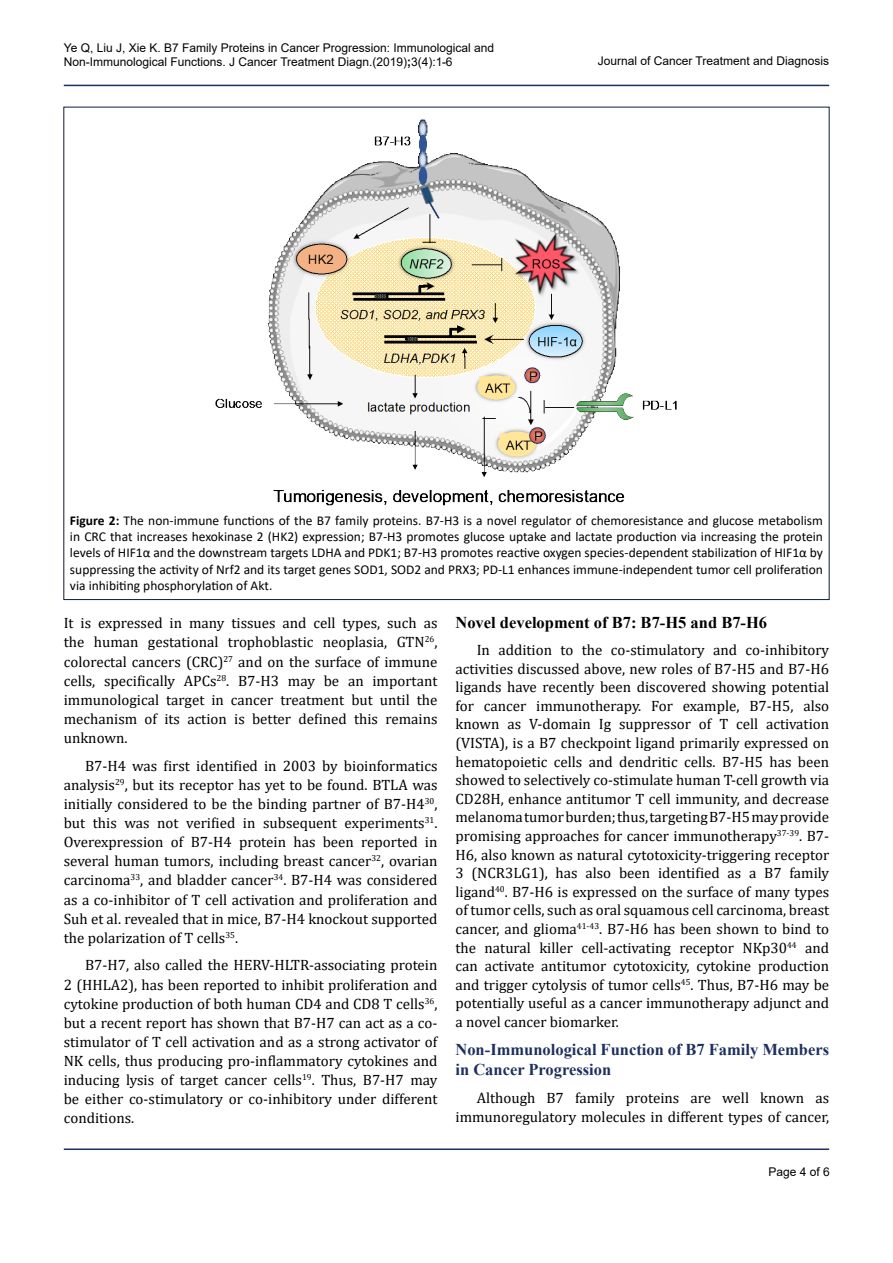
<style>
.page{position:relative;width:893px;height:1263px;background:#fff}
.page>*{position:absolute;margin:0;border:0;box-sizing:border-box;transform-origin:0 0}
.t1{font:700 16.5px/19.8px "Times New Roman";color:#1d2f5e}
.t2{font:700 16.5px "Times New Roman";color:#000}
.t3{font:15px/18.6px "Cambria";color:#000;text-align:justify}
.t4{font:13.5px/16.2px "Calibri";color:#000;text-align:justify}
.t5{font:12px/14.4px "Arial";color:#000}
.s1{font-weight:700}
</style>
<div class="page">
<hr style="left:64px;top:1148px;width:765px;height:2px;background:#1d2f5e">
<hr style="left:64px;top:85px;width:765px;height:1px;background:#1d2f5e">
<img style="left:215px;top:119px;width:462px;height:387px">
<p class="t5" style="left:64px;top:40px;width:432px">Ye Q, Liu J, Xie K. B7 Family Proteins in Cancer Progression: Immunological and<br>Non-Immunological Functions. J Cancer Treatment Diagn.(2019)<span class="s1">;</span>3(4):1-6</p>
<p class="t5" style="left:598px;top:54px;width:233px">Journal of Cancer Treatment and Diagnosis</p>
<p class="t4" style="left:70px;top:512px;width:754px"><span class="s1">Figure 2:</span> The non-immune functions of the B7 family proteins. B7-H3 is a novel regulator of chemoresistance and glucose metabolism in CRC that increases hexokinase 2 (HK2) expression; B7-H3 promotes glucose uptake and lactate production via increasing the protein levels of HIF1α and the downstream targets LDHA and PDK1; B7-H3 promotes reactive oxygen species-dependent stabilization of HIF1α by suppressing the activity of Nrf2 and its target genes SOD1, SOD2 and PRX3; PD-L1 enhances immune-independent tumor cell proliferation via inhibiting phosphorylation of Akt.</p>
<p class="t3" style="left:64px;top:613px;width:375px;line-height:19.2px">It is expressed in many tissues and cell types, such as the human gestational trophoblastic neoplasia, GTN<sup>26</sup>, colorectal cancers (CRC)<sup>27</sup> and on the surface of immune cells, specifically APCs<sup>28</sup>. B7-H3 may be an important immunological target in cancer treatment but until the mechanism of its action is better defined this remains unknown.</p>
<p class="t3" style="left:64px;top:756px;width:375px;line-height:19px;text-indent:21px">B7-H4 was first identified in 2003 by bioinformatics analysis<sup>29</sup>, but its receptor has yet to be found. BTLA was initially considered to be the binding partner of B7-H4<sup>30</sup>, but this was not verified in subsequent experiments<sup>31</sup>.<br>Overexpression of B7-H4 protein has been reported in several human tumors, including breast cancer<sup>32</sup>, ovarian carcinoma<sup>33</sup>, and bladder cancer<sup>34</sup>. B7-H4 was considered as a co-inhibitor of T cell activation and proliferation and Suh et al. revealed that in mice, B7-H4 knockout supported the polarization of T cells<sup>35</sup>.</p>
<p class="t3" style="left:64px;top:956px;width:375px;line-height:19px;text-indent:21px">B7-H7, also called the HERV-HLTR-associating protein 2 (HHLA2), has been reported to inhibit proliferation and cytokine production of both human CD4 and CD8 T cells<sup>36</sup>, but a recent report has shown that B7-H7 can act as a co&shy;stimulator of T cell activation and as a strong activator of NK cells, thus producing pro-inflammatory cytokines and inducing lysis of target cancer cells<sup>19</sup>. Thus, B7-H7 may be either co-stimulatory or co-inhibitory under different conditions.</p>
<p class="t2" style="left:455px;top:610px;width:313px">Novel development of B7: B7-H5 and B7-H6</p>
<p class="t3" style="left:455px;top:640px;width:375px;text-indent:21px">In addition to the co-stimulatory and co-inhibitory activities discussed above, new roles of B7-H5 and B7-H6 ligands have recently been discovered showing potential for cancer immunotherapy. For example, B7-H5, also known as V-domain Ig suppressor of T cell activation (VISTA), is a B7 checkpoint ligand primarily expressed on hematopoietic cells and dendritic cells. B7-H5 has been showed to selectively co-stimulate human T-cell growth via CD28H, enhance antitumor T cell immunity, and decrease melanoma tumor burden; thus, targeting B7-H5 may provide promising approaches for cancer immunotherapy<sup>37-39</sup>. B7- H6, also known as natural cytotoxicity-triggering receptor 3 (NCR3LG1), has also been identified as a B7 family ligand<sup>40</sup>. B7-H6 is expressed on the surface of many types of tumor cells, such as oral squamous cell carcinoma, breast cancer, and glioma<sup>41-43</sup>. B7-H6 has been shown to bind to the natural killer cell-activating receptor NKp30<sup>44</sup> and can activate antitumor cytotoxicity, cytokine production and trigger cytolysis of tumor cells<sup>45</sup>. Thus, B7-H6 may be potentially useful as a cancer immunotherapy adjunct and a novel cancer biomarker.</p>
<p class="t1" style="left:455px;top:1039px;width:375px">Non-Immunological Function of B7 Family Members in Cancer Progression</p>
<p class="t3" style="left:455px;top:1088px;width:375px;line-height:19px;text-align:right">Although B7 family proteins are well known as immunoregulatory molecules in different types of cancer,</p>
<p class="t5" style="left:768px;top:1165px;width:63px">Page 4 of 6</p>
</div>
